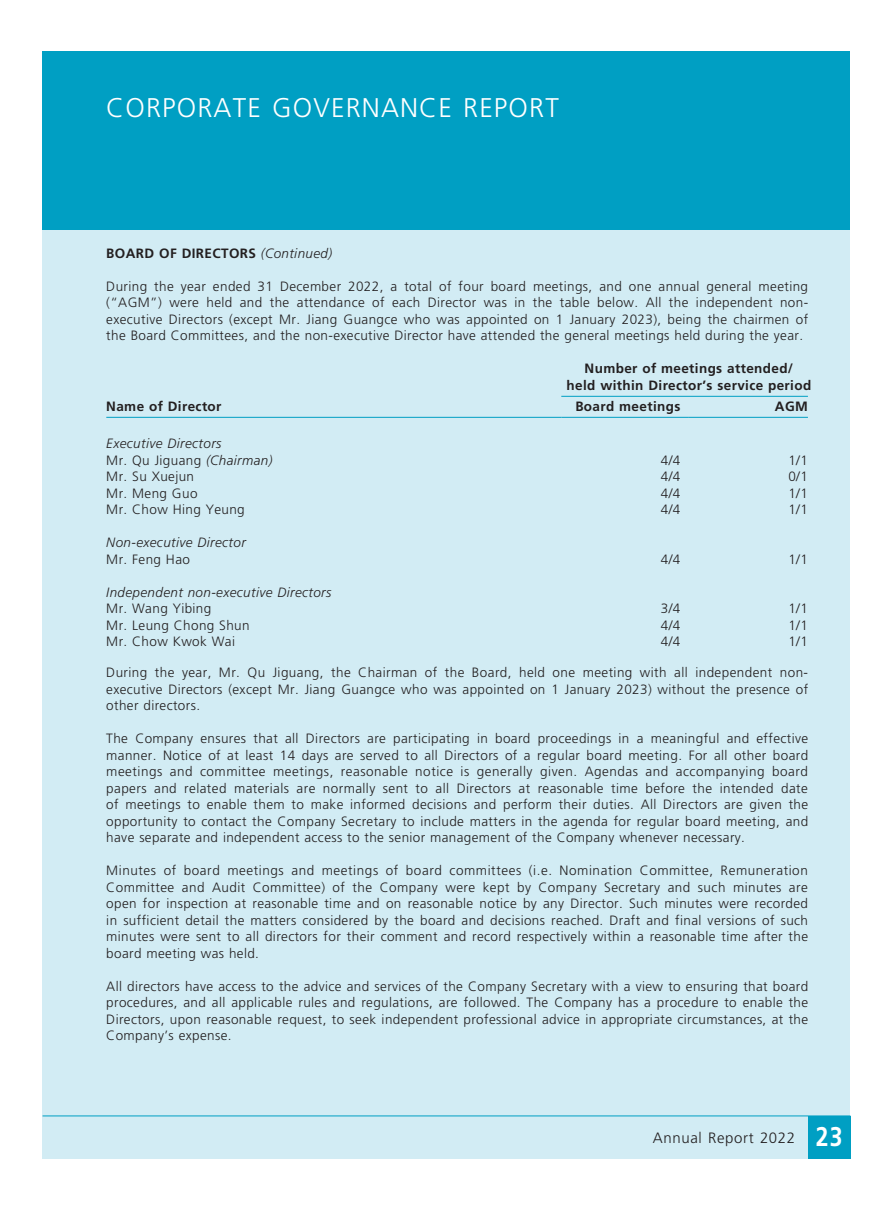
<style>
.page{position:relative;width:893px;height:1212px;background:#fff}
.page>*{position:absolute;margin:0;border:0;box-sizing:border-box;transform-origin:0 0}
.t1{font:300 27px "Frutiger LT Std";letter-spacing:.04em;color:#fff}
.t2{font:300 15px "Frutiger LT Std";letter-spacing:.04em;color:#231f20}
.t3{font:300 13.5px/16.5px "Frutiger LT Std";letter-spacing:.03em;color:#231f20;text-align:justify}
.t4{font:700 13.5px/16.5px "Frutiger LT Std";letter-spacing:.03em;color:#231f20;text-align:center}
.t5{font:italic 300 13.5px/16.5px "Frutiger LT Std";letter-spacing:.03em;color:#231f20}
.s1{font-weight:300;font-style:italic}
.s2{font-style:normal}
.s3{font-weight:700;font-size:27px;color:#fff}
</style>
<div class="page">
<div style="left:43px;top:230px;width:807px;height:929px;background:#d2ecf4"></div>
<div style="left:43px;top:51px;width:807px;height:179px;background:#009fc3"></div>
<div style="left:808px;top:1116px;width:42px;height:43px;background:#009fc3"></div>
<hr style="left:43px;top:1115px;width:807px;height:1px;background:#009fc3">
<hr style="left:561px;top:396px;width:247px;height:1px;background:#009fc3">
<hr style="left:106px;top:417px;width:455px;height:1px;background:#009fc3">
<hr style="left:561px;top:417px;width:128px;height:1px;background:#009fc3">
<hr style="left:689px;top:417px;width:119px;height:1px;background:#009fc3">
<h1 class="t1" style="left:106px;top:92px;width:454px">CORPORATE GOVERNANCE REPORT</h1>
<p class="t4" style="left:106px;top:245px;width:227px">BOARD OF DIRECTORS <span class="s1">(Continued)</span></p>
<p class="t3" style="left:106px;top:278px;width:703px">During the year ended 31 December 2022, a total of four board meetings, and one annual general meeting (“AGM”) were held and the attendance of each Director was in the table below. All the independent non&shy;executive Directors (except Mr. Jiang Guangce who was appointed on 1 January 2023), being the chairmen of the Board Committees, and the non-executive Director have attended the general meetings held during the year.</p>
<p class="t4" style="left:567px;top:360px;width:246px">Number of meetings attended/<br>held within Director’s service period</p>
<p class="t4" style="left:106px;top:398px;width:117px">Name of Director</p>
<p class="t4" style="left:575px;top:398px;width:107px">Board meetings</p>
<p class="t4" style="left:775px;top:398px;width:34px">AGM</p>
<p class="t5" style="left:106px;top:436px;width:168px">Executive Directors<br><span class="s2">Mr. Qu Jiguang</span> (Chairman)</p>
<p class="t3" style="left:661px;top:452px;width:21px">4/4</p>
<p class="t3" style="left:788px;top:452px;width:21px">1/1</p>
<p class="t3" style="left:106px;top:469px;width:89px">Mr. Su Xuejun</p>
<p class="t3" style="left:661px;top:469px;width:21px">4/4</p>
<p class="t3" style="left:788px;top:469px;width:21px">0/1</p>
<p class="t3" style="left:106px;top:485px;width:93px">Mr. Meng Guo</p>
<p class="t3" style="left:661px;top:485px;width:21px">4/4</p>
<p class="t3" style="left:788px;top:485px;width:21px">1/1</p>
<p class="t3" style="left:106px;top:502px;width:140px">Mr. Chow Hing Yeung</p>
<p class="t3" style="left:661px;top:502px;width:21px">4/4</p>
<p class="t3" style="left:788px;top:502px;width:21px">1/1</p>
<p class="t5" style="left:106px;top:535px;width:141px">Non-executive Director</p>
<p class="t3" style="left:106px;top:551px;width:85px">Mr. Feng Hao</p>
<p class="t3" style="left:661px;top:551px;width:21px">4/4</p>
<p class="t3" style="left:788px;top:551px;width:21px">1/1</p>
<p class="t5" style="left:106px;top:584px;width:227px">Independent non-executive Directors</p>
<p class="t3" style="left:106px;top:601px;width:107px">Mr. Wang Yibing</p>
<p class="t3" style="left:661px;top:601px;width:21px">3/4</p>
<p class="t3" style="left:788px;top:601px;width:21px">1/1</p>
<p class="t3" style="left:106px;top:617px;width:145px">Mr. Leung Chong Shun</p>
<p class="t3" style="left:661px;top:617px;width:21px">4/4</p>
<p class="t3" style="left:788px;top:617px;width:21px">1/1</p>
<p class="t3" style="left:106px;top:634px;width:130px">Mr. Chow Kwok Wai</p>
<p class="t3" style="left:661px;top:634px;width:21px">4/4</p>
<p class="t3" style="left:788px;top:634px;width:21px">1/1</p>
<p class="t3" style="left:106px;top:664px;width:703px">During the year, Mr. Qu Jiguang, the Chairman of the Board, held one meeting with all independent non&shy;executive Directors (except Mr. Jiang Guangce who was appointed on 1 January 2023) without the presence of other directors.</p>
<p class="t3" style="left:106px;top:730px;width:703px">The Company ensures that all Directors are participating in board proceedings in a meaningful and effective manner. Notice of at least 14 days are served to all Directors of a regular board meeting. For all other board meetings and committee meetings, reasonable notice is generally given. Agendas and accompanying board papers and related materials are normally sent to all Directors at reasonable time before the intended date of meetings to enable them to make informed decisions and perform their duties. All Directors are given the opportunity to contact the Company Secretary to include matters in the agenda for regular board meeting, and have separate and independent access to the senior management of the Company whenever necessary.</p>
<p class="t3" style="left:106px;top:862px;width:703px">Minutes of board meetings and meetings of board committees (i.e. Nomination Committee, Remuneration Committee and Audit Committee) of the Company were kept by Company Secretary and such minutes are open for inspection at reasonable time and on reasonable notice by any Director. Such minutes were recorded in sufficient detail the matters considered by the board and decisions reached. Draft and final versions of such minutes were sent to all directors for their comment and record respectively within a reasonable time after the board meeting was held.</p>
<p class="t3" style="left:106px;top:978px;width:703px">All directors have access to the advice and services of the Company Secretary with a view to ensuring that board procedures, and all applicable rules and regulations, are followed. The Company has a procedure to enable the Directors, upon reasonable request, to seek independent professional advice in appropriate circumstances, at the Company’s expense.</p>
<p class="t2" style="left:653px;top:1129px;width:191px">Annual Report 2022 <span class="s3">23</span></p>
</div>
